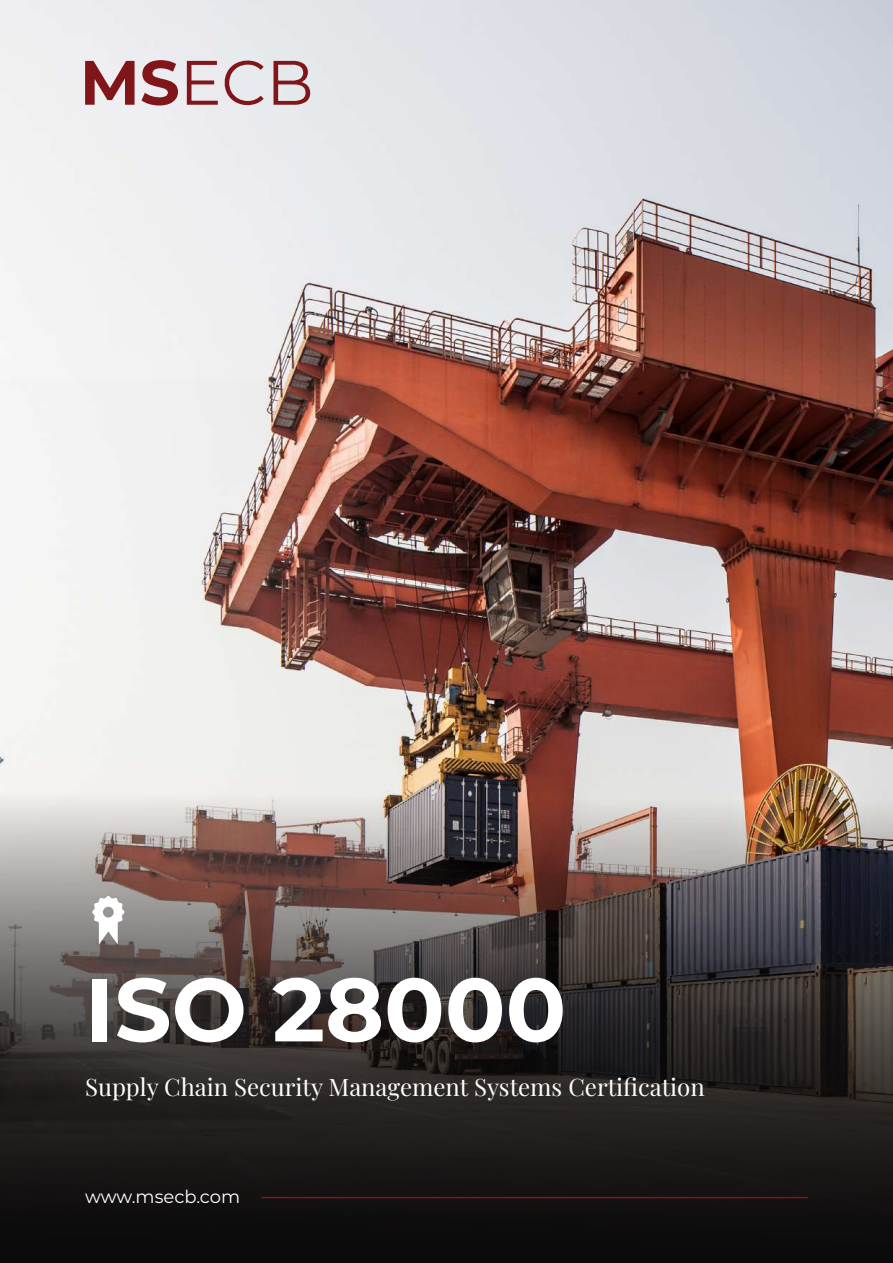
<style>
.page{position:relative;width:893px;height:1263px;background:#fff}
.page>*{position:absolute;margin:0;border:0;box-sizing:border-box;transform-origin:0 0}
.t1{font:700 89.4px "Montserrat";color:#fff}
.t2{font:24px "Playfair Display";color:#fff}
.t3{font:18px "Montserrat";color:#fff}
</style>
<div class="page">
<img style="left:0;top:0;width:893px;height:380px">
<img style="left:0;top:380px;width:893px;height:883px">
<svg style="left:85px;top:61px;width:50px;height:44px;background:#ad6d71"></svg>
<svg style="left:141px;top:60px;width:37px;height:46px;background:#b2797d"></svg>
<svg style="left:187px;top:61px;width:31px;height:44px"></svg>
<svg style="left:224px;top:60px;width:40px;height:45px;background:#cfb8bc"></svg>
<svg style="left:273px;top:61px;width:37px;height:44px;background:#bb9295"></svg>
<svg style="left:92px;top:896px;width:32px;height:48px"></svg>
<hr style="left:261px;top:1197px;width:547px;height:1px;background:#801619">
<h1 class="t1" style="left:85px;top:945px;width:483px">ISO 28000</h1>
<p class="t2" style="left:85px;top:1068px;width:621px">Supply Chain Security Management Systems Certification</p>
<p class="t3" style="left:85px;top:1184px;width:157px">www.msecb.com</p>
</div>
